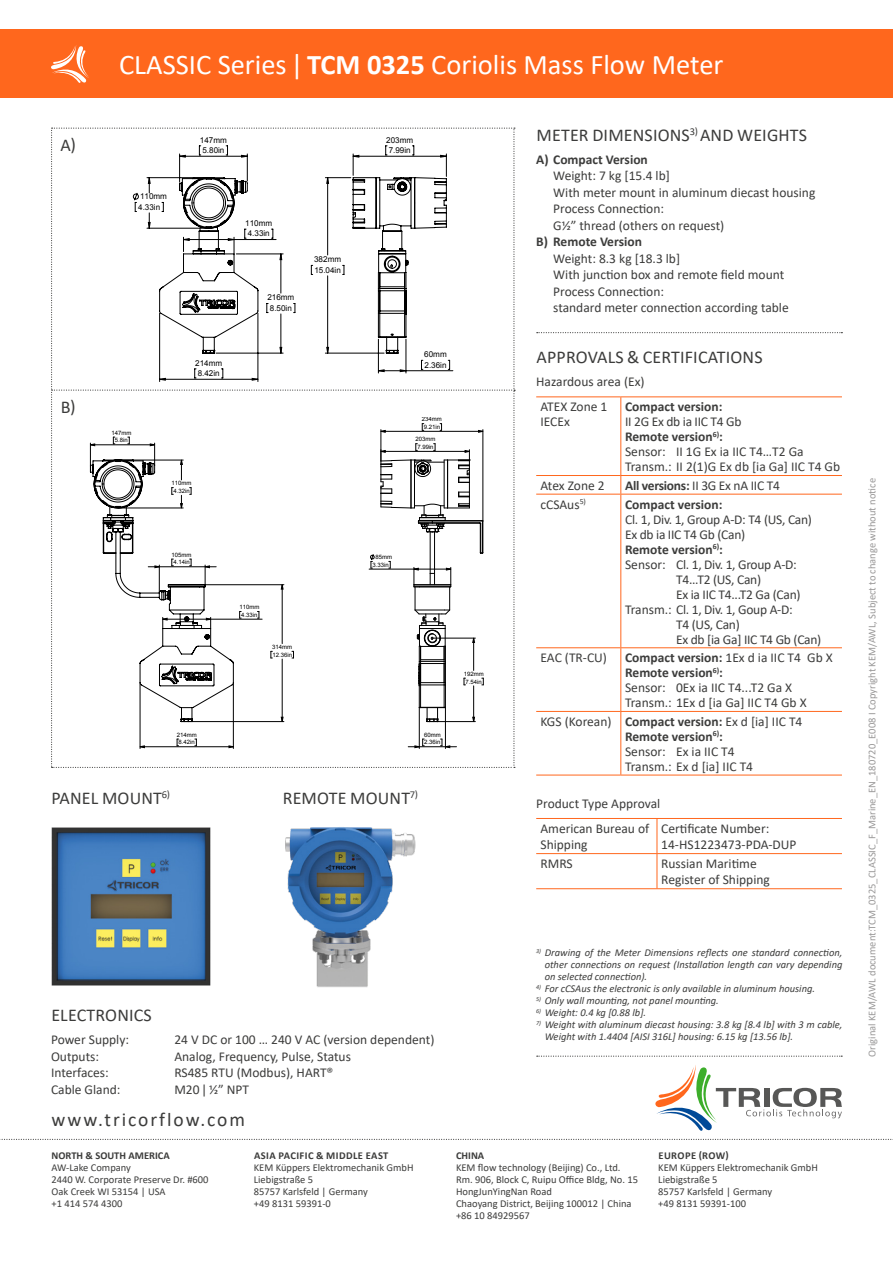
<style>
.page{position:relative;width:893px;height:1263px;background:#fff}
.page>*{position:absolute;margin:0;border:0;box-sizing:border-box;transform-origin:0 0}
.t1{font:28.5px "Calibri";color:#fff}
.t2{font:19.5px "Calibri";letter-spacing:.1em;color:#3c3c3b}
.t3{font:18px "Calibri";letter-spacing:.01em;color:#3c3c3b}
.t4{font:13.5px/15px "Calibri";color:#3c3c3b}
.t5{font:13.5px "Calibri";letter-spacing:-.02em;color:#3c3c3b}
.t6{font:700 13.5px "Calibri";color:#3c3c3b}
.t7{font:10.5px/12px "Calibri";color:#3c3c3b}
.t8{font:italic 10.5px/12px "Calibri";color:#3c3c3b;text-align:justify}
.t9{font:10.5px "Calibri";color:#999898}
.t10{font:700 10.5px "Calibri";letter-spacing:.025em;color:#3c3c3b}
.t11{font:700 10.5px "Calibri";color:#3c3c3b}
.t12{font:8.1px/10.4px "Arial";color:#000;text-align:center}
.t13{font:6px/7.6px "Arial";color:#000;text-align:center}
.s1{font-weight:700}
</style>
<div class="page">
<svg style="left:0;top:1139px;width:893px;height:1px"></svg>
<div style="left:0;top:30px;width:893px;height:68px;background:#ff671d"></div>
<svg style="left:51px;top:45px;width:38px;height:38px"></svg>
<svg style="left:655px;top:1065px;width:187px;height:66px"></svg>
<svg style="left:537px;top:1055px;width:305px;height:2px"></svg>
<svg style="left:537px;top:332px;width:305px;height:1px"></svg>
<hr style="left:536px;top:396px;width:85px;height:1px;background:#ff671d">
<hr style="left:621px;top:396px;width:221px;height:1px;background:#ff671d">
<hr style="left:620px;top:397px;width:1px;height:78px;background:#ff671d">
<hr style="left:536px;top:475px;width:85px;height:1px;background:#ff671d">
<hr style="left:621px;top:475px;width:221px;height:1px;background:#ff671d">
<svg style="left:620px;top:476px;width:1px;height:18px"></svg>
<hr style="left:536px;top:494px;width:85px;height:1px;background:#ff671d">
<hr style="left:621px;top:494px;width:221px;height:1px;background:#ff671d">
<hr style="left:620px;top:494px;width:1px;height:153px;background:#ff671d">
<hr style="left:536px;top:647px;width:85px;height:1px;background:#ff671d">
<hr style="left:621px;top:647px;width:221px;height:1px;background:#ff671d">
<hr style="left:620px;top:648px;width:1px;height:63px;background:#ff671d">
<hr style="left:536px;top:711px;width:85px;height:1px;background:#ff671d">
<hr style="left:621px;top:711px;width:221px;height:1px;background:#ff671d">
<hr style="left:620px;top:712px;width:1px;height:63px;background:#ff671d">
<hr style="left:536px;top:775px;width:85px;height:1px;background:#ff671d">
<hr style="left:621px;top:775px;width:221px;height:1px;background:#ff671d">
<hr style="left:536px;top:818px;width:121px;height:1px;background:#ff671d">
<hr style="left:657px;top:818px;width:185px;height:1px;background:#ff671d">
<hr style="left:657px;top:819px;width:1px;height:34px;background:#ff671d">
<hr style="left:536px;top:853px;width:121px;height:1px;background:#ff671d">
<hr style="left:657px;top:853px;width:185px;height:1px;background:#ff671d">
<hr style="left:657px;top:854px;width:1px;height:34px;background:#ff671d">
<hr style="left:536px;top:888px;width:121px;height:1px;background:#ff671d">
<hr style="left:657px;top:888px;width:185px;height:1px;background:#ff671d">
<svg style="left:51px;top:128px;width:464px;height:640px"></svg>
<img style="left:51px;top:827px;width:160px;height:159px">
<img style="left:285px;top:827px;width:131px;height:161px">
<h3 class="t3" style="left:60px;top:133px;width:17px">A)</h3>
<h3 class="t3" style="left:61px;top:395px;width:17px">B)</h3>
<h1 class="t1" style="left:119px;top:45px;width:606px">CLASSIC Series | <span class="s1">TCM 0325</span> Coriolis Mass Flow Meter</h1>
<p class="t12" style="left:138px;top:191px;width:30px;text-align:left">110mm<br>4.33in</p>
<p class="t13" style="left:111px;top:429px;width:21px">147mm<br>5.8in</p>
<p class="t12" style="left:200px;top:135px;width:28px">147mm<br>5.80in</p>
<p class="t12" style="left:195px;top:358px;width:28px">214mm<br>8.42in</p>
<p class="t12" style="left:245px;top:218px;width:28px">110mm<br>4.33in</p>
<p class="t12" style="left:267px;top:292px;width:28px">216mm<br>8.50in</p>
<p class="t12" style="left:314px;top:254px;width:28px;text-align:left">382mm<br>15.04in</p>
<p class="t12" style="left:386px;top:135px;width:28px">203mm<br>7.99in</p>
<p class="t12" style="left:424px;top:349px;width:24px;text-align:left">60mm<br>2.36in</p>
<p class="t13" style="left:422px;top:415px;width:21px">234mm<br>9.21in</p>
<p class="t13" style="left:415px;top:435px;width:21px">203mm<br>7.99in</p>
<h3 class="t3" style="left:537px;top:123px;width:272px">METER DIMENSIONS<sup>3)</sup> AND WEIGHTS</h3>
<p class="t6" style="left:536px;top:150px;width:113px">A) Compact Version</p>
<p class="t4" style="left:553px;top:167px;width:264px;line-height:16.5px">Weight: 7 kg [15.4 lb]<br>With meter mount in aluminum diecast housing<br>Process Connection:<br>G1/2” thread (others on request)</p>
<p class="t6" style="left:536px;top:232px;width:107px">B) Remote Version</p>
<p class="t4" style="left:553px;top:250px;width:237px;line-height:16.5px">Weight: 8.3 kg [18.3 lb]<br>With junction box and remote field mount<br>Process Connection:<br>standard meter connection according table</p>
<h3 class="t3" style="left:537px;top:345px;width:228px">APPROVALS &amp; CERTIFICATIONS</h3>
<p class="t4" style="left:540px;top:369px;width:106px;line-height:25px;text-indent:-4px">Hazardous area (Ex)<br>ATEX Zone 1</p>
<p class="t4" style="left:540px;top:414px;width:31px">IECEx</p>
<p class="t6" style="left:625px;top:397px;width:99px">Compact version:</p>
<p class="t4" style="left:625px;top:414px;width:217px">II 2G Ex db ia IIC T4 Gb<br><span class="s1">Remote version</span><sup>6)</sup><span class="s1">:<br></span>Sensor: II 1G Ex ia IIC T4…T2 Ga<br>Transm.: II 2(1)G Ex db [ia Ga] IIC T4 Gb</p>
<p class="t13" style="left:172px;top:479px;width:21px">110mm<br>4.32in</p>
<p class="t13" style="left:172px;top:551px;width:21px">105mm<br>4.14in</p>
<p class="t13" style="left:177px;top:731px;width:21px">214mm<br>8.42in</p>
<p class="t13" style="left:239px;top:603px;width:21px">110mm<br>4.33in</p>
<p class="t13" style="left:272px;top:643px;width:21px;text-align:left">314mm<br>12.36in</p>
<p class="t13" style="left:372px;top:553px;width:21px">85mm<br>3.33in</p>
<p class="t13" style="left:424px;top:731px;width:18px;text-align:left">60mm<br>2.36in</p>
<h3 class="t3" style="left:51px;top:786px;width:120px">PANEL MOUNT<sup>6)</sup></h3>
<h3 class="t3" style="left:283px;top:786px;width:137px">REMOTE MOUNT<sup>7)</sup></h3>
<p class="t13" style="left:464px;top:670px;width:21px">192mm<br>7.54in</p>
<p class="t4" style="left:540px;top:478px;width:66px">Atex Zone 2</p>
<p class="t5" style="left:625px;top:476px;width:156px"><span class="s1">All versions:</span> II 3G Ex nA IIC T4</p>
<p class="t4" style="left:540px;top:496px;width:47px">cCSAus<sup>5)</sup></p>
<p class="t6" style="left:625px;top:494px;width:99px">Compact version:</p>
<p class="t5" style="left:625px;top:510px;width:188px">Cl. 1, Div. 1, Group A-D: T4 (US, Can)</p>
<p class="t5" style="left:625px;top:525px;width:122px">Ex db ia IIC T4 Gb (Can)</p>
<p class="t6" style="left:625px;top:539px;width:99px">Remote version<sup>6)</sup>:</p>
<p class="t5" style="left:625px;top:555px;width:173px">Sensor: Cl. 1, Div. 1, Group A-D:</p>
<p class="t4" style="left:676px;top:571px;width:86px">T4...T2 (US, Can)</p>
<p class="t5" style="left:676px;top:585px;width:126px">Ex ia IIC T4...T2 Ga (Can)</p>
<p class="t5" style="left:625px;top:600px;width:169px">Transm.: Cl. 1, Div. 1, Goup A-D:</p>
<p class="t4" style="left:676px;top:616px;width:65px">T4 (US, Can)</p>
<p class="t5" style="left:676px;top:630px;width:147px">Ex db [ia Ga] IIC T4 Gb (Can)</p>
<p class="t4" style="left:540px;top:650px;width:68px">EAC (TR-CU)</p>
<p class="t4" style="left:625px;top:650px;width:209px"><span class="s1">Compact version:</span> 1Ex d ia IIC T4 Gb X<br><span class="s1">Remote version</span><sup>6)</sup><span class="s1">:<br></span>Sensor: 0Ex ia IIC T4...T2 Ga X<br>Transm.: 1Ex d [ia Ga] IIC T4 Gb X</p>
<p class="t4" style="left:625px;top:713px;width:179px;text-indent:-85px">KGS (Korean) <span class="s1">Compact version:</span> Ex d [ia] IIC T4<br><span class="s1">Remote version</span><sup>6)</sup><span class="s1">:<br></span>Sensor: Ex ia IIC T4<br>Transm.: Ex d [ia] IIC T4</p>
<p class="t4" style="left:536px;top:790px;width:125px;line-height:25px;text-align:center">Product Type Approval<br>American Bureau of</p>
<p class="t4" style="left:540px;top:837px;width:49px">Shipping</p>
<p class="t4" style="left:661px;top:820px;width:137px;line-height:16.5px">Certificate Number:<br>14-HS1223473-PDA-DUP</p>
<p class="t4" style="left:540px;top:856px;width:34px">RMRS</p>
<p class="t4" style="left:661px;top:855px;width:110px;line-height:16.5px">Russian Maritime<br>Register of Shipping</p>
<h3 class="t3" style="left:51px;top:1003px;width:102px">ELECTRONICS</h3>
<p class="t4" style="left:51px;top:1032px;width:80px">Power Supply:</p>
<p class="t4" style="left:174px;top:1032px;width:262px">24 V DC or 100 … 240 V AC (version dependent)</p>
<p class="t4" style="left:51px;top:1048px;width:50px">Outputs:</p>
<p class="t4" style="left:174px;top:1048px;width:178px">Analog, Frequency, Pulse, Status</p>
<p class="t4" style="left:51px;top:1065px;width:59px">Interfaces:</p>
<p class="t4" style="left:174px;top:1065px;width:161px">RS485 RTU (Modbus), HART®</p>
<p class="t4" style="left:51px;top:1081px;width:71px">Cable Gland:</p>
<p class="t4" style="left:174px;top:1081px;width:76px">M20 | 1/2” NPT</p>
<h2 class="t2" style="left:52px;top:1106px;width:195px">www.tricorflow.com</h2>
<p class="t11" style="left:52px;top:1148px;width:120px">NORTH &amp; SOUTH AMERICA</p>
<p class="t7" style="left:52px;top:1161px;width:158px">AW-Lake Company<br>2440 W. Corporate Preserve Dr. #600<br>Oak Creek WI 53154 | USA<br>+1 414 574 4300</p>
<p class="t10" style="left:254px;top:1148px;width:136px">ASIA PACIFIC &amp; MIDDLE EAST</p>
<p class="t7" style="left:254px;top:1161px;width:161px">KEM Küppers Elektromechanik GmbH<br>Liebigstraße 5<br>85757 Karlsfeld | Germany<br>+49 8131 59391-0</p>
<p class="t8" style="left:545px;top:946px;width:299px;text-indent:-8px"><sup>3)</sup> Drawing of the Meter Dimensions reflects one standard connection, other connections on request (Installation length can vary depending on selected connection).</p>
<p class="t8" style="left:536px;top:982px;width:280px"><sup>4)</sup> For cCSAus the electronic is only available in aluminum housing.</p>
<p class="t8" style="left:536px;top:994px;width:184px"><sup>5)</sup> Only wall mounting, not panel mounting.</p>
<p class="t8" style="left:536px;top:1006px;width:112px"><sup>6)</sup> Weight: 0.4 kg [0.88 lb].</p>
<p class="t8" style="left:545px;top:1018px;width:299px;text-indent:-8px"><sup>7)</sup> Weight with aluminum diecast housing: 3.8 kg [8.4 lb] with 3 m cable,<br>Weight with 1.4404 [AISI 316L] housing: 6.15 kg [13.56 lb].</p>
<p class="t10" style="left:456px;top:1148px;width:30px">CHINA</p>
<p class="t7" style="left:456px;top:1161px;width:184px">KEM flow technology (Beijing) Co., Ltd.<br>Rm. 906, Block C, Ruipu Office Bldg, No. 15<br>HongJunYingNan Road<br>Chaoyang District, Beijing 100012 | China +86 10 84929567</p>
<p class="t10" style="left:658px;top:1148px;width:72px">EUROPE (ROW)</p>
<p class="t7" style="left:658px;top:1161px;width:161px">KEM Küppers Elektromechanik GmbH<br>Liebigstraße 5<br>85757 Karlsfeld | Germany<br>+49 8131 59391-100</p>
<p class="t9" style="left:865px;top:1057px;width:580px;rotate:-90deg">Original KEM/AWL document:TCM_0325_CLASSIC_F_Marine_EN_180720_E008 I Copyright KEM/AWL, Subject to change without notice</p>
</div>
